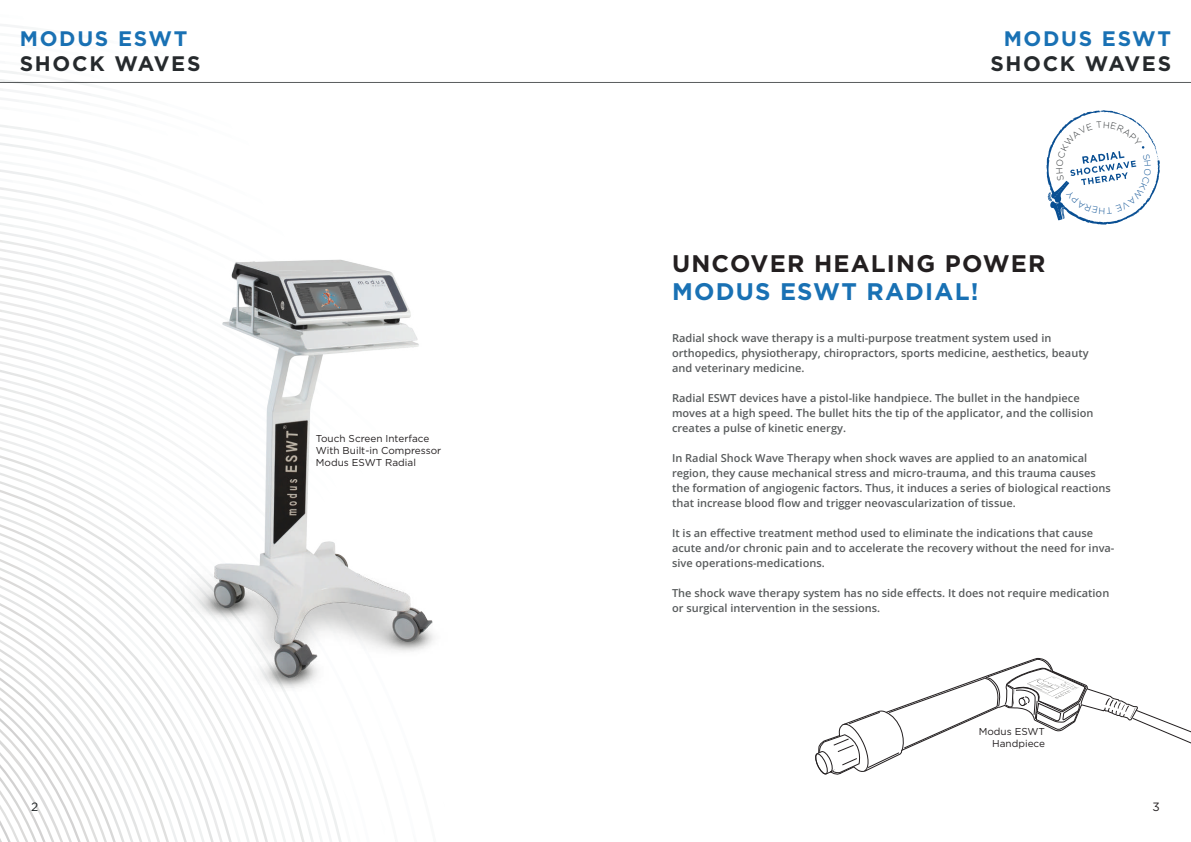
<style>
.page{position:relative;width:1191px;height:842px;background:#fff}
.page>*{position:absolute;margin:0;border:0;box-sizing:border-box;transform-origin:0 0}
.t1{font:700 24px "Gotham";letter-spacing:.05em;color:#231f20}
.t2{font:700 24px "Gotham";letter-spacing:.05em;color:#1971b4}
.t3{font:700 21px "Gotham";letter-spacing:.08em;color:#262a2d}
.t4{font:700 21px "Gotham";letter-spacing:.08em;color:#1971b4}
.t5{font:12px "Gotham";color:#1a1f21}
.t6{font:12px "Gotham";color:#231f20}
.t7{font:600 11px/15px "Open Sans";color:#585b5c}
.t8{font:10px/12px "Gotham";color:#231f20}
</style>
<div class="page">
<hr style="left:0;top:82px;width:1191px;height:1px;background:#585b5c">
<svg style="left:0;top:811px;width:171px;height:31px"></svg>
<svg style="left:0;top:24px;width:92px;height:78px"></svg>
<svg style="left:1104px;top:698px;width:87px;height:46px"></svg>
<svg style="left:815px;top:657px;width:272px;height:118px"></svg>
<img style="left:0;top:125px;width:434px;height:686px">
<svg style="left:1046px;top:110px;width:114px;height:115px"></svg>
<h2 class="t4" style="left:20px;top:24px;width:169px">MODUS ESWT</h2>
<h2 class="t3" style="left:20px;top:50px;width:182px">SHOCK WAVES</h2>
<p class="t8" style="left:316px;top:432px;width:127px">Touch Screen Interface<br>With Built-in Compressor<br>Modus ESWT Radial</p>
<h2 class="t4" style="left:1003px;top:24px;width:169px">MODUS ESWT</h2>
<h2 class="t3" style="left:990px;top:50px;width:182px">SHOCK WAVES</h2>
<h1 class="t1" style="left:672px;top:247px;width:375px">UNCOVER HEALING POWER</h1>
<h1 class="t2" style="left:672px;top:276px;width:308px">MODUS ESWT RADIAL!</h1>
<p class="t7" style="left:672px;top:330px;width:418px">Radial shock wave therapy is a multi-purpose treatment system used in orthopedics, physiotherapy, chiropractors, sports medicine, aesthetics, beauty and veterinary medicine.</p>
<p class="t7" style="left:672px;top:390px;width:423px">Radial ESWT devices have a pistol-like handpiece. The bullet in the handpiece moves at a high speed. The bullet hits the tip of the applicator, and the collision creates a pulse of kinetic energy.</p>
<p class="t7" style="left:672px;top:450px;width:440px">In Radial Shock Wave Therapy when shock waves are applied to an anatomical region, they cause mechanical stress and micro-trauma, and this trauma causes the formation of angiogenic factors. Thus, it induces a series of biological reactions that increase blood flow and trigger neovascularization of tissue.</p>
<p class="t7" style="left:672px;top:525px;width:444px">It is an effective treatment method used to eliminate the indications that cause acute and/or chronic pain and to accelerate the recovery without the need for inva&shy;sive operations-medications.</p>
<p class="t7" style="left:672px;top:585px;width:439px">The shock wave therapy system has no side effects. It does not require medication or surgical intervention in the sessions.</p>
<p class="t8" style="left:978px;top:725px;width:68px;text-align:right">Modus ESWT<br>Handpiece</p>
<p class="t5" style="left:31px;top:799px;width:9px">2</p>
<p class="t6" style="left:1152px;top:799px;width:9px">3</p>
</div>
